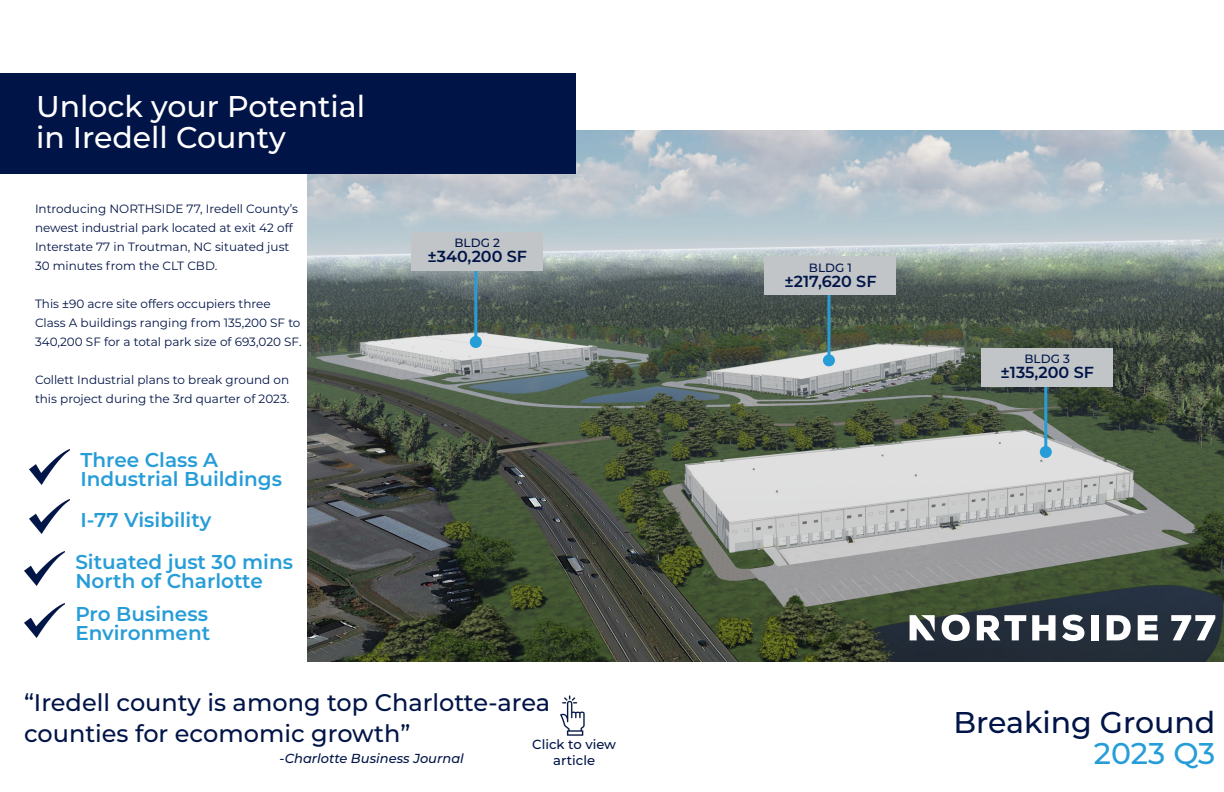
<style>
.page{position:relative;width:1224px;height:792px;background:#fff}
.page>*{position:absolute;margin:0;border:0;box-sizing:border-box;transform-origin:0 0}
.t1{font:500 30px "Montserrat";color:#fff}
.t2{font:500 30px "Montserrat";color:#001447}
.t3{font:500 30px "Montserrat";letter-spacing:-.005em;color:#279dd8}
.t4{font:500 24px/31px "Montserrat";color:#001447}
.t5{font:600 20px/19px "Montserrat";color:#279dd8}
.t6{font:600 16px "Montserrat";color:#001447}
.t7{font:500 13.2px "Montserrat";color:#001447}
.t8{font:italic 500 13px "Montserrat";color:#001447}
.t9{font:12px/19px "Montserrat";color:#001447}
.t10{font:500 12px "Montserrat";color:#001447}
.s1{font-family:"Open Sans"}
</style>
<div class="page">
<img style="left:307px;top:130px;width:917px;height:532px">
<svg style="left:942px;top:615px;width:28px;height:26px"></svg>
<svg style="left:977px;top:615px;width:49px;height:25px"></svg>
<svg style="left:1032px;top:615px;width:24px;height:25px"></svg>
<svg style="left:1062px;top:615px;width:22px;height:26px"></svg>
<div style="left:1091px;top:615px;width:7px;height:25px;background:#fff"></div>
<svg style="left:1107px;top:615px;width:24px;height:25px"></svg>
<svg style="left:1138px;top:615px;width:20px;height:25px"></svg>
<svg style="left:1171px;top:615px;width:44px;height:25px"></svg>
<svg style="left:910px;top:615px;width:25px;height:25px"></svg>
<div style="left:0;top:73px;width:576px;height:101px;background:#001447"></div>
<img style="left:29px;top:450px;width:41px;height:34px">
<img style="left:29px;top:499px;width:41px;height:35px">
<img style="left:24px;top:551px;width:41px;height:35px">
<img style="left:24px;top:603px;width:41px;height:35px">
<hr style="left:1044px;top:382px;width:3px;height:70px;background:#279dd8">
<div style="left:1040px;top:446px;width:12px;height:12px;background:#279dd8;border-radius:50%"></div>
<div style="left:982px;top:348px;width:131px;height:38px;background:#c2c5c8"></div>
<hr style="left:827px;top:291px;width:3px;height:69px;background:#279dd8">
<div style="left:823px;top:354px;width:12px;height:12px;background:#279dd8;border-radius:50%"></div>
<div style="left:765px;top:256px;width:131px;height:39px;background:#c2c5c8"></div>
<hr style="left:474px;top:268px;width:3px;height:74px;background:#279dd8">
<div style="left:470px;top:336px;width:12px;height:12px;background:#279dd8;border-radius:50%"></div>
<div style="left:412px;top:232px;width:131px;height:38px;background:#c2c5c8"></div>
<img style="left:561px;top:695px;width:24px;height:41px">
<p class="t1" style="left:36px;top:85px;width:331px">Unlock your Potential</p>
<p class="t1" style="left:36px;top:116px;width:251px">in Iredell County</p>
<p class="t9" style="left:35px;top:199px;width:265px">Introducing NORTHSIDE 77, Iredell County’s newest industrial park located at exit 42 off Interstate 77 in Troutman, NC situated just 30 minutes from the CLT CBD.</p>
<p class="t9" style="left:35px;top:294px;width:268px">This <span class="s1">±</span>90 acre site offers occupiers three<br>Class A buildings ranging from 135,200 SF to<br>340,200 SF for a total park size of 693,020 SF.</p>
<p class="t9" style="left:35px;top:370px;width:256px">Collett Industrial plans to break ground on this project during the 3rd quarter of 2023.</p>
<p class="t5" style="left:80px;top:450px;width:203px">Three Class A<br>Industrial Buildings</p>
<p class="t5" style="left:80px;top:509px;width:132px">I-77 Visibility</p>
<p class="t5" style="left:75px;top:551px;width:219px">Situated just 30 mins<br>North of Charlotte</p>
<p class="t5" style="left:75px;top:604px;width:136px">Pro Business<br>Environment</p>
<p class="t10" style="left:455px;top:235px;width:47px">BLDG 2</p>
<p class="t6" style="left:427px;top:245px;width:101px">±340,200 SF</p>
<p class="t4" style="left:24px;top:686px;width:528px">“Iredell county is among top Charlotte-area counties for ecomomic growth”</p>
<p class="t7" style="left:532px;top:735px;width:85px">Click to view</p>
<p class="t8" style="left:280px;top:750px;width:186px">-Charlotte Business Journal</p>
<p class="t7" style="left:553px;top:751px;width:43px">article</p>
<p class="t10" style="left:809px;top:259px;width:45px">BLDG 1</p>
<p class="t6" style="left:784px;top:270px;width:94px">±217,620 SF</p>
<p class="t10" style="left:1025px;top:351px;width:47px">BLDG 3</p>
<p class="t6" style="left:1001px;top:361px;width:95px">±135,200 SF</p>
<p class="t2" style="left:954px;top:702px;width:263px">Breaking Ground</p>
<p class="t3" style="left:1094px;top:733px;width:123px">2023 Q3</p>
</div>
